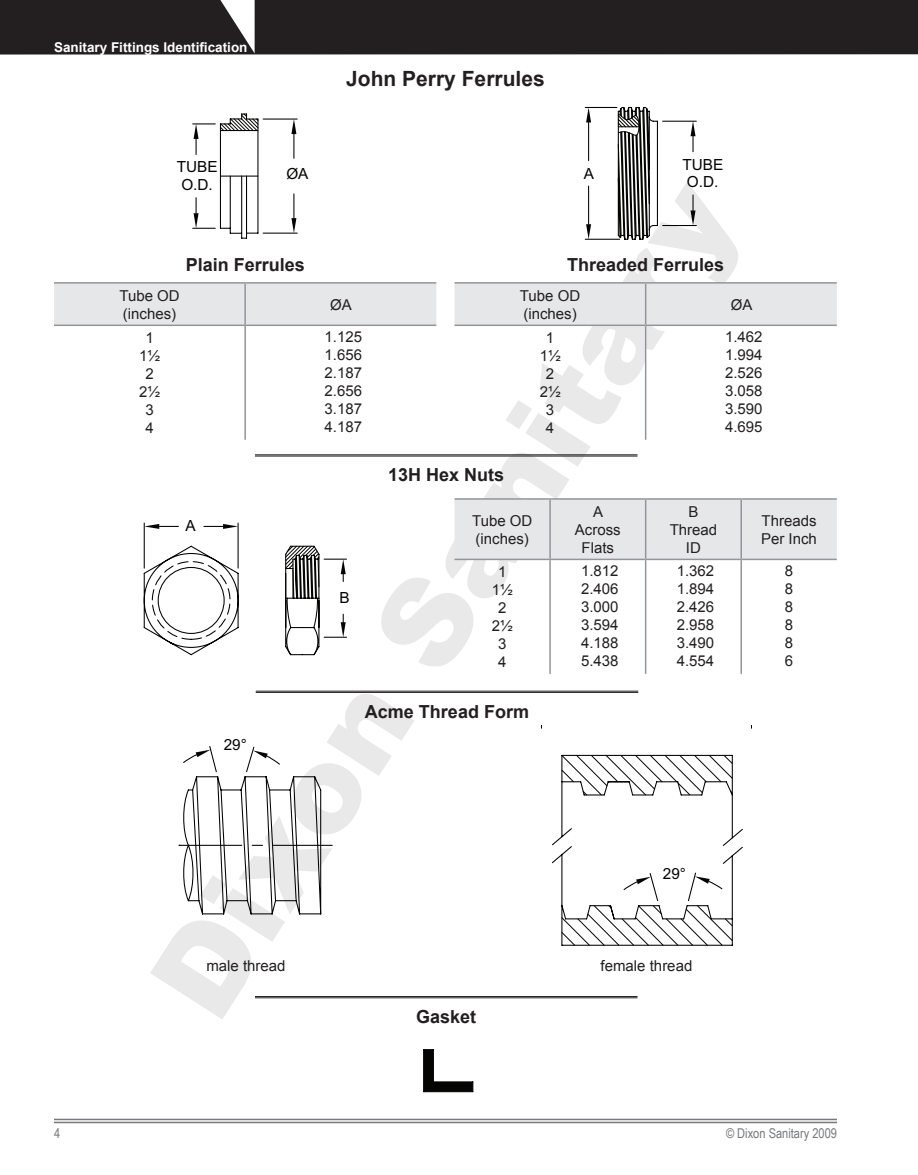
<style>
.page{position:relative;width:918px;height:1175px;background:#fff}
.page>*{position:absolute;margin:0;border:0;box-sizing:border-box;transform-origin:0 0}
.t1{font:900 120px "Arial";color:#231f20}
.t2{font:700 21px "Arial";color:#231f20}
.t3{font:700 18px "Arial";color:#231f20}
.t4{font:15.3px/17.4px "Arial";color:#040503}
.t5{font:15px/18px "Arial";color:#231f20;text-align:center}
.t6{font:700 13.5px "Arial";color:#fff}
.t7{font:13.5px "Arial Narrow";color:#76787b}
</style>
<div class="page">
<div style="left:0;top:0;width:918px;height:55px;background:#231f20"></div>
<hr style="left:54px;top:1121px;width:783px;height:2px;background:#76787b">
<hr style="left:54px;top:1118px;width:783px;height:2px;background:#76787b">
<div style="left:54px;top:284px;width:382px;height:40px;background:#e6e7e9"></div>
<hr style="left:54px;top:282px;width:191px;height:2px;background:#939598">
<hr style="left:245px;top:282px;width:191px;height:2px;background:#939598">
<hr style="left:244px;top:284px;width:2px;height:40px;background:#939598">
<hr style="left:54px;top:324px;width:191px;height:2px;background:#939598">
<hr style="left:245px;top:324px;width:191px;height:2px;background:#939598">
<hr style="left:244px;top:326px;width:2px;height:114px;background:#939598">
<div style="left:454px;top:284px;width:383px;height:40px;background:#e6e7e9"></div>
<hr style="left:454px;top:282px;width:192px;height:2px;background:#939598">
<hr style="left:646px;top:282px;width:191px;height:2px;background:#939598">
<hr style="left:645px;top:284px;width:1px;height:40px;background:#939598">
<hr style="left:454px;top:324px;width:192px;height:2px;background:#939598">
<hr style="left:646px;top:324px;width:191px;height:2px;background:#939598">
<hr style="left:645px;top:326px;width:1px;height:114px;background:#939598">
<hr style="left:255px;top:454px;width:383px;height:1px;background:#231f20">
<hr style="left:255px;top:456px;width:383px;height:1px;background:#231f20">
<div style="left:454px;top:500px;width:383px;height:58px;background:#e6e7e9"></div>
<hr style="left:454px;top:498px;width:96px;height:2px;background:#939598">
<hr style="left:741px;top:498px;width:96px;height:2px;background:#939598">
<hr style="left:454px;top:558px;width:96px;height:2px;background:#939598">
<hr style="left:741px;top:558px;width:96px;height:2px;background:#939598">
<hr style="left:550px;top:498px;width:96px;height:2px;background:#939598">
<hr style="left:549px;top:500px;width:2px;height:58px;background:#939598">
<hr style="left:646px;top:498px;width:95px;height:2px;background:#939598">
<hr style="left:645px;top:500px;width:1px;height:58px;background:#939598">
<hr style="left:740px;top:500px;width:2px;height:58px;background:#939598">
<hr style="left:550px;top:558px;width:96px;height:2px;background:#939598">
<hr style="left:549px;top:560px;width:2px;height:114px;background:#939598">
<hr style="left:646px;top:558px;width:95px;height:2px;background:#939598">
<hr style="left:645px;top:560px;width:1px;height:114px;background:#939598">
<hr style="left:740px;top:560px;width:2px;height:114px;background:#939598">
<hr style="left:256px;top:691px;width:382px;height:1px;background:#231f20">
<hr style="left:256px;top:692px;width:382px;height:1px;background:#231f20">
<hr style="left:255px;top:996px;width:383px;height:1px;background:#231f20">
<hr style="left:255px;top:997px;width:383px;height:1px;background:#231f20">
<svg style="left:143px;top:545px;width:96px;height:111px"></svg>
<div style="left:152px;top:561px;width:79px;height:79px;border:1px dashed #040503;border-radius:50%"></div>
<hr style="left:144px;top:523px;width:1px;height:45px;background:#040503">
<hr style="left:238px;top:523px;width:1px;height:45px;background:#040503">
<svg style="left:144px;top:524px;width:34px;height:5px"></svg>
<svg style="left:204px;top:524px;width:34px;height:5px"></svg>
<svg style="left:285px;top:545px;width:62px;height:111px"></svg>
<svg style="left:552px;top:754px;width:191px;height:192px"></svg>
<hr style="left:423px;top:1049px;width:1px;height:42px;background:#040503">
<hr style="left:424px;top:1091px;width:49px;height:1px;background:#040503">
<svg style="left:424px;top:1049px;width:49px;height:42px"></svg>
<hr style="left:220px;top:124px;width:1px;height:104px;background:#040503">
<hr style="left:230px;top:176px;width:1px;height:57px;background:#040503">
<hr style="left:257px;top:119px;width:1px;height:114px;background:#040503">
<hr style="left:241px;top:176px;width:1px;height:62px;background:#040503">
<hr style="left:246px;top:176px;width:1px;height:62px;background:#040503">
<hr style="left:263px;top:233px;width:34px;height:1px;background:#040503">
<hr style="left:263px;top:118px;width:34px;height:2px;background:#040503">
<svg style="left:291px;top:194px;width:5px;height:39px"></svg>
<svg style="left:291px;top:119px;width:5px;height:39px"></svg>
<svg style="left:193px;top:113px;width:65px;height:41px"></svg>
<svg style="left:193px;top:198px;width:65px;height:41px"></svg>
<hr style="left:220px;top:130px;width:38px;height:1px;background:#040503">
<hr style="left:220px;top:175px;width:38px;height:2px;background:#040503">
<hr style="left:585px;top:107px;width:32px;height:1px;background:#040503">
<hr style="left:585px;top:239px;width:35px;height:1px;background:#040503">
<hr style="left:588px;top:122px;width:1px;height:39px;background:#040503">
<hr style="left:588px;top:186px;width:1px;height:38px;background:#040503">
<svg style="left:586px;top:108px;width:5px;height:14px"></svg>
<svg style="left:586px;top:224px;width:5px;height:15px"></svg>
<hr style="left:663px;top:121px;width:33px;height:1px;background:#040503">
<hr style="left:663px;top:225px;width:33px;height:1px;background:#040503">
<svg style="left:691px;top:121px;width:5px;height:31px"></svg>
<svg style="left:691px;top:195px;width:5px;height:30px"></svg>
<svg style="left:617px;top:106px;width:41px;height:134px"></svg>
<svg style="left:178px;top:746px;width:154px;height:169px"></svg>
<p class="t6" style="left:54px;top:38px;width:195px">Sanitary Fittings Identification</p>
<h2 class="t2" style="left:346px;top:64px;width:200px">John Perry Ferrules</h2>
<p class="t4" style="left:177px;top:158px;width:42px">TUBE<br>O.D.</p>
<p class="t4" style="left:584px;top:164px;width:12px">A</p>
<p class="t4" style="left:682px;top:155px;width:42px">TUBE<br>O.D.</p>
<p class="t4" style="left:286px;top:165px;width:24px">ØA</p>
<h1 class="t1" style="left:107px;top:955px;width:966px;rotate:-57deg">Dixon Sanitary</h1>
<p class="t3" style="left:186px;top:252px;width:121px">Plain Ferrules</p>
<p class="t3" style="left:567px;top:252px;width:159px">Threaded Ferrules</p>
<p class="t5" style="left:119px;top:286px;width:62px;text-align:left">Tube OD (inches)</p>
<p class="t5" style="left:330px;top:295px;width:23px">ØA</p>
<p class="t5" style="left:139px;top:329px;width:22px">1<br>1½<br>2<br>2½<br>3<br>4</p>
<p class="t5" style="left:325px;top:328px;width:39px;text-align:justify">1.125<br>1.656<br>2.187<br>2.656<br>3.187<br>4.187</p>
<p class="t5" style="left:520px;top:286px;width:62px;text-align:left">Tube OD (inches)</p>
<p class="t5" style="left:731px;top:295px;width:23px">ØA</p>
<p class="t5" style="left:540px;top:329px;width:22px">1<br>1½<br>2<br>2½<br>3<br>4</p>
<p class="t5" style="left:725px;top:328px;width:39px;text-align:justify">1.462<br>1.994<br>2.526<br>3.058<br>3.590<br>4.695</p>
<p class="t3" style="left:388px;top:462px;width:118px">13H Hex Nuts</p>
<p class="t5" style="left:472px;top:511px;width:62px;text-align:left">Tube OD (inches)</p>
<p class="t5" style="left:575px;top:502px;width:47px">A<br>Across<br>Flats</p>
<p class="t5" style="left:670px;top:502px;width:49px">B<br>Thread<br>ID</p>
<p class="t5" style="left:761px;top:511px;width:57px;text-align:left">Threads<br>Per Inch</p>
<p class="t5" style="left:492px;top:563px;width:22px">1<br>1½<br>2<br>2½<br>3<br>4</p>
<p class="t5" style="left:581px;top:562px;width:39px;text-align:justify">1.812<br>2.406<br>3.000<br>3.594<br>4.188<br>5.438</p>
<p class="t5" style="left:677px;top:562px;width:39px;text-align:justify">1.362<br>1.894<br>2.426<br>2.958<br>3.490<br>4.554</p>
<p class="t5" style="left:785px;top:562px;width:10px;text-align:justify">8<br>8<br>8<br>8<br>8<br>6</p>
<p class="t3" style="left:365px;top:698px;width:166px">Acme Thread Form</p>
<p class="t4" style="left:185px;top:516px;width:12px">A</p>
<p class="t4" style="left:340px;top:589px;width:12px">B</p>
<p class="t4" style="left:224px;top:736px;width:25px">29°</p>
<p class="t4" style="left:663px;top:865px;width:25px">29°</p>
<p class="t5" style="left:206px;top:956px;width:81px">male thread</p>
<p class="t5" style="left:601px;top:956px;width:93px">female thread</p>
<p class="t3" style="left:416px;top:1004px;width:62px">Gasket</p>
<p class="t7" style="left:54px;top:1123px;width:8px">4</p>
<p class="t7" style="left:726px;top:1123px;width:112px">© Dixon Sanitary 2009</p>
</div>
